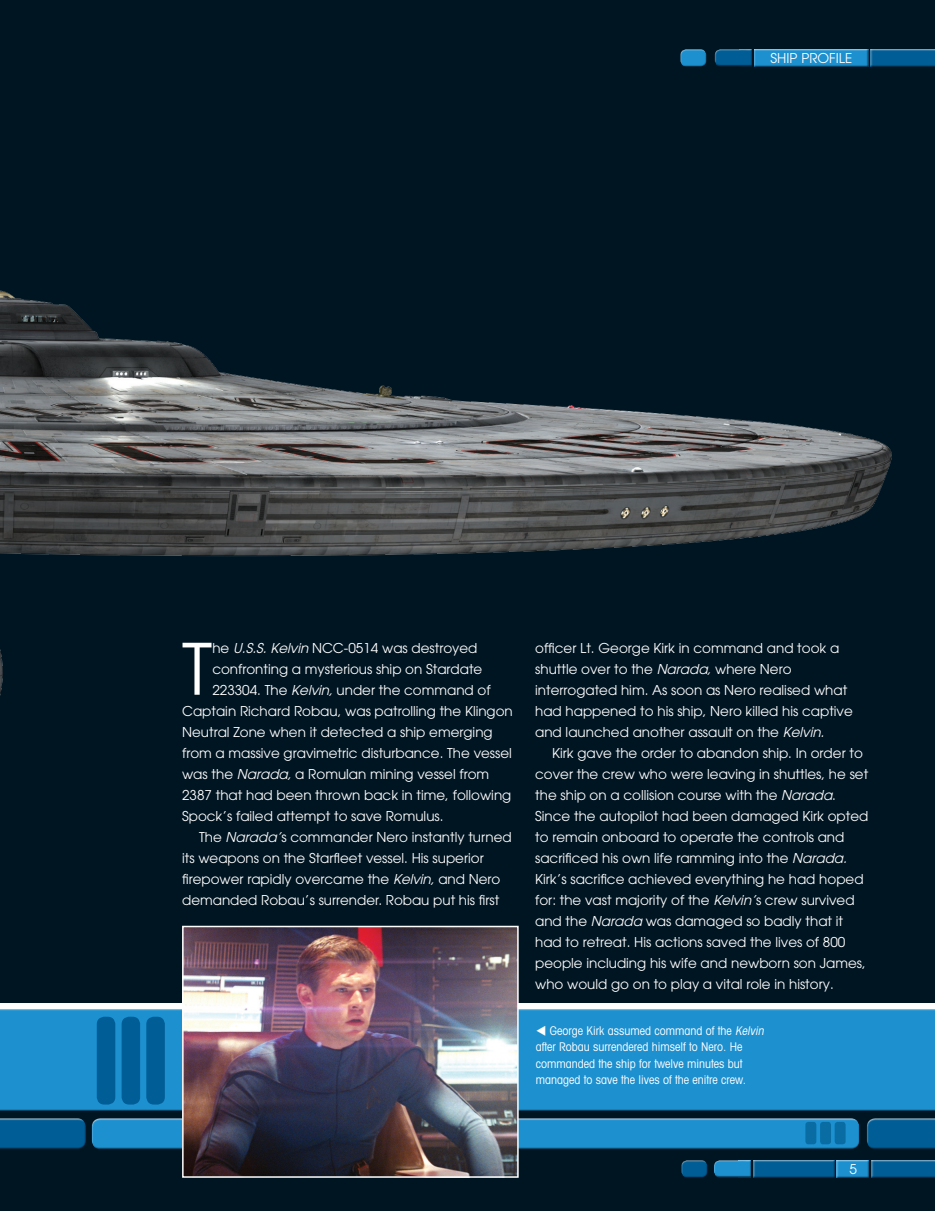
<style>
.page{position:relative;width:935px;height:1211px;background:#001522}
.page>*{position:absolute;margin:0;border:0;box-sizing:border-box;transform-origin:0 0}
.t1{font:70.2px "Avant Garde LT";color:#fff}
.t2{font:13.5px/21px "Avant Garde LT";color:#fff}
.t3{font:condensed 12px/16.5px "Avant Garde LT";color:#fff}
.s1{font-style:italic}
</style>
<div class="page">
<img style="left:0;top:290px;width:892px;height:406px">
<div style="left:712px;top:1159px;width:40px;height:19px;background:#231f20;opacity:.75"></div>
<div style="left:753px;top:1159px;width:84px;height:19px;background:#231f20;opacity:.75"></div>
<div style="left:835px;top:1159px;width:36px;height:19px;background:#231f20;opacity:.75"></div>
<div style="left:870px;top:1159px;width:65px;height:19px;background:#231f20;opacity:.75"></div>
<div style="left:680px;top:1158px;width:29px;height:18px;background:#fff;opacity:.75"></div>
<div style="left:680px;top:1162px;width:30px;height:16px;background:#231f20;opacity:.75"></div>
<div style="left:0;top:1003px;width:935px;height:20px;background:#fff"></div>
<div style="left:713px;top:48px;width:40px;height:19px;background:#231f20;opacity:.75"></div>
<div style="left:753px;top:49px;width:117px;height:18px;background:#231f20;opacity:.75"></div>
<div style="left:869px;top:49px;width:66px;height:18px;background:#231f20;opacity:.75"></div>
<div style="left:679px;top:47px;width:29px;height:18px;background:#fff;opacity:.75"></div>
<div style="left:679px;top:51px;width:30px;height:16px;background:#231f20;opacity:.75"></div>
<div style="left:92px;top:1116px;width:768px;height:30px;background:#fff;opacity:.75"></div>
<div style="left:92px;top:1120px;width:769px;height:31px;background:#231f20;opacity:.75"></div>
<div style="left:865px;top:1116px;width:70px;height:30px;background:#fff;opacity:.75"></div>
<div style="left:865px;top:1120px;width:70px;height:31px;background:#231f20;opacity:.75"></div>
<div style="left:0;top:1116px;width:87px;height:30px;background:#fff;opacity:.75"></div>
<div style="left:0;top:1120px;width:88px;height:31px;background:#231f20;opacity:.75"></div>
<div style="left:834px;top:1122px;width:11px;height:22px;background:#096da3;border-radius:3px"></div>
<div style="left:820px;top:1122px;width:11px;height:22px;background:#096da3;border-radius:3px"></div>
<div style="left:805px;top:1122px;width:11px;height:22px;background:#096da3;border-radius:3px"></div>
<div style="left:0;top:1007px;width:935px;height:96px;background:#fff;opacity:.75"></div>
<div style="left:0;top:1014px;width:935px;height:98px;background:#1d90d0"></div>
<div style="left:146px;top:1017px;width:19px;height:87px;background:#005d95;border-radius:8px"></div>
<div style="left:122px;top:1017px;width:18px;height:87px;background:#005d95;border-radius:8px"></div>
<div style="left:97px;top:1017px;width:18px;height:87px;background:#005d95;border-radius:8px"></div>
<img style="left:185px;top:929px;width:331px;height:246px">
<div style="left:182px;top:926px;width:337px;height:252px;border:2px solid #fff"></div>
<p class="t2" style="left:770px;top:48px;width:83px">SHIP PROFILE</p>
<h1 class="t1" style="left:182px;top:628px;width:31px">T</h1>
<p class="t2" style="left:212px;top:637px;width:267px">he <span class="s1">U.S.S. Kelvin</span> NCC-0514 was destroyed</p>
<p class="t2" style="left:212px;top:658px;width:271px">confronting a mysterious ship on Stardate</p>
<p class="t2" style="left:212px;top:679px;width:280px">223304. The <span class="s1">Kelvin,</span> under the command of</p>
<p class="t2" style="left:182px;top:700px;width:332px">Captain Richard Robau, was patrolling the Klingon</p>
<p class="t2" style="left:182px;top:721px;width:312px">Neutral Zone when it detected a ship emerging</p>
<p class="t2" style="left:182px;top:742px;width:331px">from a massive gravimetric disturbance. The vessel</p>
<p class="t2" style="left:182px;top:763px;width:309px">was the <span class="s1">Narada,</span> a Romulan mining vessel from</p>
<p class="t2" style="left:182px;top:784px;width:331px">2387 that had been thrown back in time, following</p>
<p class="t2" style="left:182px;top:805px;width:263px">Spock’s failed attempt to save Romulus.</p>
<p class="t2" style="left:199px;top:826px;width:314px">The <span class="s1">Narada’</span>s commander Nero instantly turned</p>
<p class="t2" style="left:182px;top:847px;width:303px">its weapons on the Starfleet vessel. His superior</p>
<p class="t2" style="left:182px;top:868px;width:320px">firepower rapidly overcame the <span class="s1">Kelvin,</span> and Nero</p>
<p class="t2" style="left:182px;top:889px;width:319px">demanded Robau’s surrender. Robau put his first</p>
<p class="t2" style="left:535px;top:637px;width:319px">officer Lt. George Kirk in command and took a shuttle over to the <span class="s1">Narada,</span> where Nero interrogated him. As soon as Nero realised what had happened to his ship, Nero killed his captive and launched another assault on the <span class="s1">Kelvin.</span></p>
<p class="t2" style="left:535px;top:742px;width:335px;text-indent:17px">Kirk gave the order to abandon ship. In order to cover the crew who were leaving in shuttles, he set the ship on a collision course with the <span class="s1">Narada</span>.<br>Since the autopilot had been damaged Kirk opted to remain onboard to operate the controls and sacrificed his own life ramming into the <span class="s1">Narada.<br></span>Kirk’s sacrifice achieved everything he had hoped for: the vast majority of the <span class="s1">Kelvin’</span>s crew survived and the <span class="s1">Narada</span> was damaged so badly that it had to retreat. His actions saved the lives of 800 people including his wife and newborn son James, who would go on to play a vital role in history.</p>
<p class="t3" style="left:536px;top:1022px;width:232px">▼ George Kirk assumed command of the <span class="s1">Kelvin </span>after Robau surrendered himself to Nero. He commanded the ship for twelve minutes but managed to save the lives of the enitre crew.</p>
<p class="t2" style="left:849px;top:1158px;width:9px">5</p>
</div>
